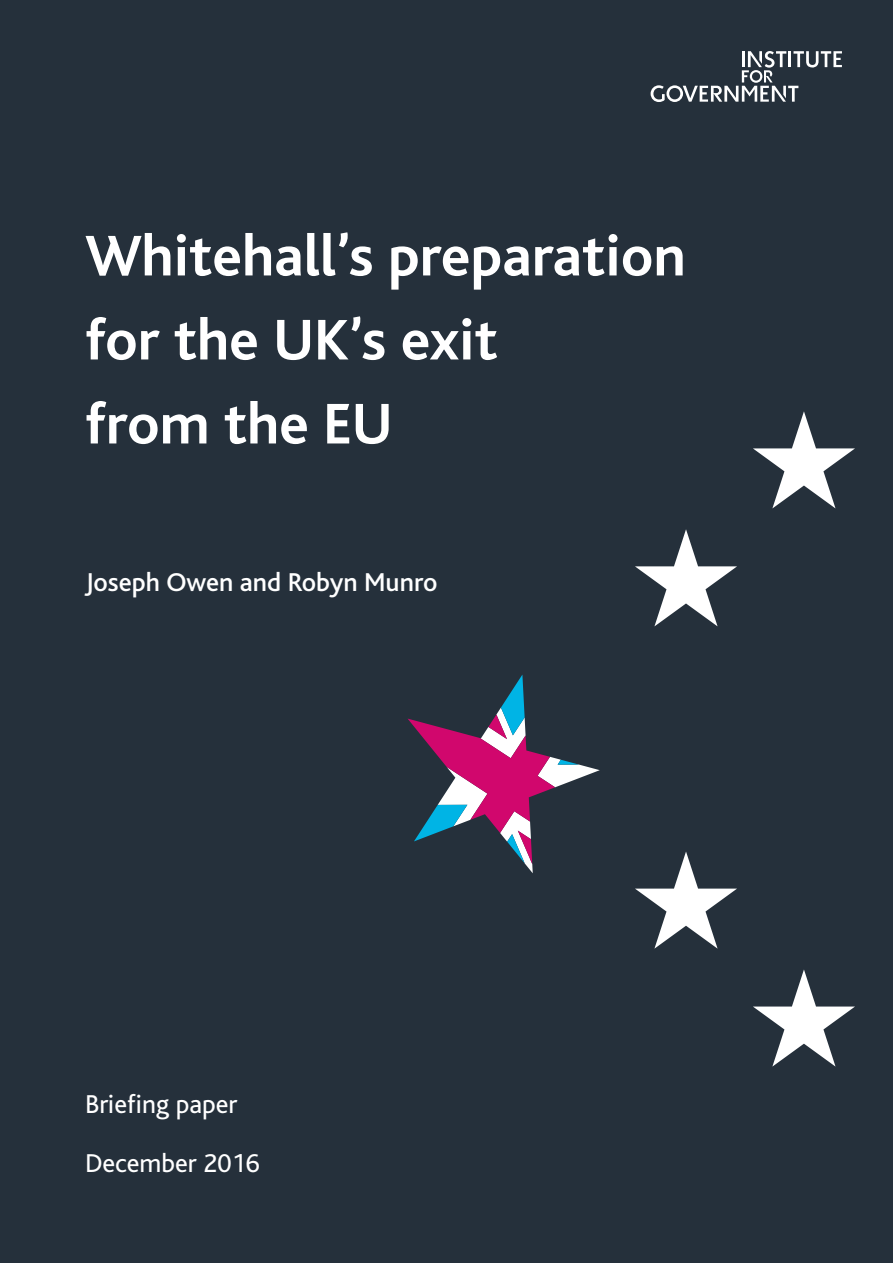
<style>
.page{position:relative;width:893px;height:1263px;background:#25303b}
.page>*{position:absolute;margin:0;border:0;box-sizing:border-box;transform-origin:0 0}
.t1{font:700 60px/84px "Bliss";color:#fff}
.t2{font:27px/58.5px "Bliss";color:#fff}
.t3{font:500 27px "Bliss";color:#fff}
</style>
<div class="page">
<svg style="left:651px;top:51px;width:191px;height:51px"></svg>
<svg style="left:753px;top:411px;width:102px;height:97px"></svg>
<svg style="left:635px;top:529px;width:102px;height:97px"></svg>
<svg style="left:635px;top:852px;width:102px;height:97px"></svg>
<svg style="left:753px;top:969px;width:102px;height:97px"></svg>
<svg style="left:408px;top:674px;width:192px;height:199px"></svg>
<p class="t1" style="left:85px;top:215px;width:602px">Whitehall’s preparation for the UK’s exit<br>from the EU</p>
<p class="t3" style="left:85px;top:567px;width:354px">Joseph Owen and Robyn Munro</p>
<p class="t2" style="left:85px;top:1076px;width:176px">Briefing paper<br>December 2016</p>
</div>
